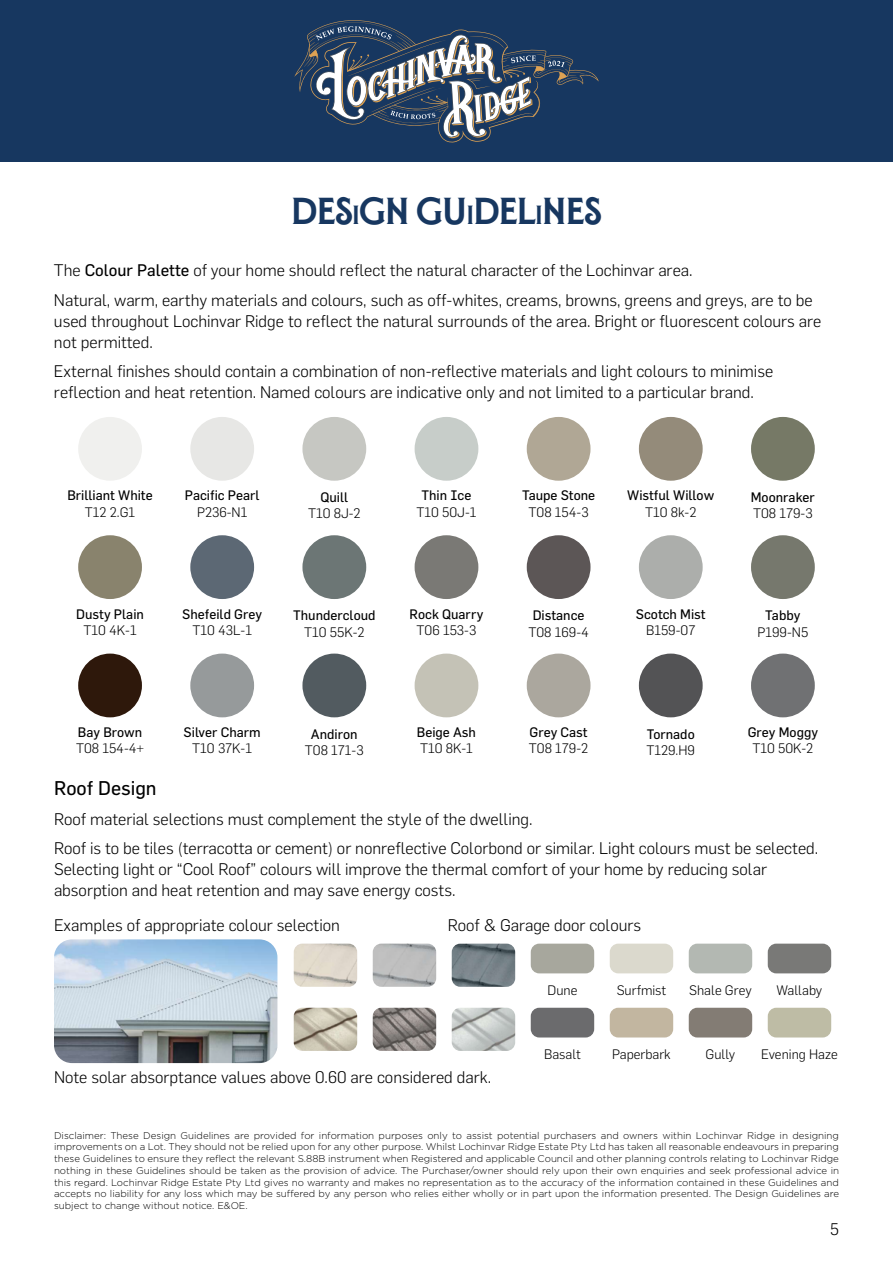
<style>
.page{position:relative;width:893px;height:1263px;background:#fff}
.page>*{position:absolute;margin:0;border:0;box-sizing:border-box;transform-origin:0 0}
.t1{font:37.5px "Montecatini Pro Stretto Ultra";color:#173760}
.t2{font:19.5px "Flama";color:#000}
.t3{font:300 16.5px/21px "Flama";color:#000}
.t4{font:300 13.5px "Flama";color:#000}
.t5{font:13.5px "Flama";color:#000}
.t6{font:300 9.75px/11.7px "Gotham";color:#000;text-align:justify}
.s1{font-size:26.25px}
.s2{font-weight:400}
</style>
<div class="page">
<div style="left:0;top:0;width:893px;height:162px;background:#173760"></div>
<svg style="left:294px;top:20px;width:305px;height:122px"></svg>
<div style="left:78px;top:417px;width:64px;height:64px;background:#f0f0ee;border-radius:50%"></div>
<div style="left:190px;top:417px;width:64px;height:64px;background:#e7e7e5;border-radius:50%"></div>
<div style="left:302px;top:417px;width:64px;height:64px;background:#c6c7c2;border-radius:50%"></div>
<div style="left:415px;top:417px;width:63px;height:64px;background:#c7cdc9;border-radius:50%"></div>
<div style="left:527px;top:417px;width:63px;height:64px;background:#b0a795;border-radius:50%"></div>
<div style="left:639px;top:417px;width:64px;height:64px;background:#948b7a;border-radius:50%"></div>
<div style="left:751px;top:417px;width:64px;height:64px;background:#767966;border-radius:50%"></div>
<div style="left:78px;top:535px;width:64px;height:64px;background:#89836d;border-radius:50%"></div>
<div style="left:190px;top:535px;width:64px;height:64px;background:#5c6874;border-radius:50%"></div>
<div style="left:302px;top:535px;width:64px;height:64px;background:#6c7675;border-radius:50%"></div>
<div style="left:415px;top:535px;width:63px;height:64px;background:#7a7975;border-radius:50%"></div>
<div style="left:527px;top:535px;width:63px;height:64px;background:#5c5656;border-radius:50%"></div>
<div style="left:639px;top:535px;width:64px;height:64px;background:#acaeab;border-radius:50%"></div>
<div style="left:751px;top:535px;width:64px;height:64px;background:#76786d;border-radius:50%"></div>
<div style="left:78px;top:654px;width:64px;height:63px;background:#2e180b;border-radius:50%"></div>
<div style="left:190px;top:654px;width:64px;height:63px;background:#969a9b;border-radius:50%"></div>
<div style="left:302px;top:654px;width:64px;height:63px;background:#525b60;border-radius:50%"></div>
<div style="left:415px;top:654px;width:63px;height:63px;background:#c4c2b6;border-radius:50%"></div>
<div style="left:527px;top:654px;width:63px;height:63px;background:#aba79e;border-radius:50%"></div>
<div style="left:639px;top:654px;width:64px;height:63px;background:#535355;border-radius:50%"></div>
<div style="left:751px;top:654px;width:64px;height:63px;background:#707173;border-radius:50%"></div>
<img style="left:54px;top:939px;width:223px;height:124px">
<img style="left:294px;top:944px;width:63px;height:43px">
<img style="left:373px;top:944px;width:63px;height:43px">
<img style="left:452px;top:944px;width:63px;height:43px">
<div style="left:531px;top:944px;width:63px;height:29px;background:#a7a79d;border-radius:9px"></div>
<div style="left:610px;top:944px;width:63px;height:29px;background:#dbd9cd;border-radius:9px"></div>
<div style="left:689px;top:944px;width:63px;height:29px;background:#b3b8b2;border-radius:9px"></div>
<div style="left:768px;top:944px;width:63px;height:29px;background:#797977;border-radius:9px"></div>
<img style="left:294px;top:1008px;width:63px;height:43px">
<img style="left:373px;top:1008px;width:63px;height:43px">
<img style="left:452px;top:1008px;width:63px;height:43px">
<div style="left:531px;top:1008px;width:63px;height:29px;background:#6b6b6d;border-radius:9px"></div>
<div style="left:610px;top:1008px;width:63px;height:29px;background:#c2b6a0;border-radius:9px"></div>
<div style="left:689px;top:1008px;width:63px;height:29px;background:#837c74;border-radius:9px"></div>
<div style="left:768px;top:1008px;width:63px;height:29px;background:#bebca5;border-radius:9px"></div>
<h1 class="t1" style="left:292px;top:189px;width:311px">DES<span class="s1">I</span>GN GU<span class="s1">I</span>DEL<span class="s1">I</span>NES</h1>
<h3 class="t3" style="left:54px;top:255px;width:760px;line-height:29.5px">The <span class="s2">Colour Palette</span> of your home should reflect the natural character of the Lochinvar area.<br>Natural, warm, earthy materials and colours, such as off-whites, creams, browns, greens and greys, are to be</h3>
<h3 class="t3" style="left:54px;top:309px;width:769px">used throughout Lochinvar Ridge to reflect the natural surrounds of the area. Bright or fluorescent colours are not permitted.</h3>
<h3 class="t3" style="left:54px;top:360px;width:721px">External finishes should contain a combination of non-reflective materials and light colours to minimise reflection and heat retention. Named colours are indicative only and not limited to a particular brand.</h3>
<h3 class="t5" style="left:67px;top:487px;width:87px">Brilliant White</h3>
<h3 class="t4" style="left:85px;top:503px;width:52px">T12 2.G1</h3>
<h3 class="t5" style="left:185px;top:487px;width:76px">Pacific Pearl</h3>
<h3 class="t4" style="left:197px;top:503px;width:52px">P236-N1</h3>
<h3 class="t5" style="left:321px;top:489px;width:29px">Quill</h3>
<h3 class="t4" style="left:308px;top:504px;width:54px">T10 8J-2</h3>
<h3 class="t5" style="left:421px;top:487px;width:51px">Thin Ice</h3>
<h3 class="t4" style="left:416px;top:503px;width:61px">T10 50J-1</h3>
<h3 class="t5" style="left:522px;top:487px;width:75px">Taupe Stone</h3>
<h3 class="t4" style="left:529px;top:503px;width:62px">T08 154-3</h3>
<h3 class="t5" style="left:627px;top:487px;width:89px">Wistful Willow</h3>
<h3 class="t4" style="left:645px;top:503px;width:53px">T10 8k-2</h3>
<h3 class="t5" style="left:751px;top:489px;width:66px">Moonraker</h3>
<h3 class="t4" style="left:753px;top:504px;width:61px">T08 179-3</h3>
<h3 class="t5" style="left:76px;top:606px;width:69px">Dusty Plain</h3>
<h3 class="t4" style="left:83px;top:621px;width:55px">T10 4K-1</h3>
<h3 class="t5" style="left:182px;top:606px;width:81px">Shefeild Grey</h3>
<h3 class="t4" style="left:192px;top:621px;width:61px">T10 43L-1</h3>
<h3 class="t5" style="left:293px;top:607px;width:84px">Thundercloud</h3>
<h3 class="t4" style="left:304px;top:623px;width:62px">T10 55K-2</h3>
<h3 class="t5" style="left:410px;top:606px;width:75px">Rock Quarry</h3>
<h3 class="t4" style="left:417px;top:621px;width:61px">T06 153-3</h3>
<h3 class="t5" style="left:533px;top:607px;width:53px">Distance</h3>
<h3 class="t4" style="left:528px;top:623px;width:62px">T08 169-4</h3>
<h3 class="t5" style="left:636px;top:606px;width:71px">Scotch Mist</h3>
<h3 class="t4" style="left:646px;top:621px;width:51px">B159-07</h3>
<h3 class="t5" style="left:765px;top:607px;width:37px">Tabby</h3>
<h3 class="t4" style="left:757px;top:623px;width:52px">P199-N5</h3>
<h3 class="t5" style="left:78px;top:724px;width:66px">Bay Brown</h3>
<h3 class="t4" style="left:76px;top:739px;width:70px">T08 154-4+</h3>
<h3 class="t5" style="left:184px;top:724px;width:79px">Silver Charm</h3>
<h3 class="t4" style="left:192px;top:739px;width:61px">T10 37K-1</h3>
<h3 class="t5" style="left:311px;top:726px;width:48px">Andiron</h3>
<h3 class="t4" style="left:305px;top:741px;width:60px">T08 171-3</h3>
<h3 class="t5" style="left:417px;top:724px;width:61px">Beige Ash</h3>
<h3 class="t4" style="left:420px;top:739px;width:54px">T10 8K-1</h3>
<h3 class="t5" style="left:529px;top:724px;width:60px">Grey Cast</h3>
<h3 class="t4" style="left:529px;top:739px;width:61px">T08 179-2</h3>
<h3 class="t5" style="left:647px;top:726px;width:50px">Tornado</h3>
<h3 class="t4" style="left:646px;top:741px;width:50px">T129.H9</h3>
<h3 class="t5" style="left:748px;top:724px;width:72px">Grey Moggy</h3>
<h3 class="t4" style="left:752px;top:739px;width:62px">T10 50K-2</h3>
<h2 class="t2" style="left:54px;top:777px;width:104px">Roof Design</h2>
<h3 class="t3" style="left:54px;top:803px;width:766px;line-height:29.5px">Roof material selections must complement the style of the dwelling.<br>Roof is to be tiles (terracotta or cement) or nonreflective Colorbond or similar. Light colours must be selected.</h3>
<h3 class="t3" style="left:54px;top:858px;width:714px">Selecting light or “Cool Roof” colours will improve the thermal comfort of your home by reducing solar absorption and heat retention and may save energy costs.</h3>
<h3 class="t3" style="left:54px;top:914px;width:287px">Examples of appropriate colour selection</h3>
<h3 class="t3" style="left:448px;top:914px;width:195px">Roof &amp; Garage door colours</h3>
<h3 class="t4" style="left:548px;top:981px;width:31px">Dune</h3>
<h3 class="t4" style="left:617px;top:981px;width:51px">Surfmist</h3>
<h3 class="t4" style="left:689px;top:981px;width:64px">Shale Grey</h3>
<h3 class="t4" style="left:777px;top:981px;width:47px">Wallaby</h3>
<h3 class="t3" style="left:54px;top:1066px;width:439px">Note solar absorptance values above 0.60 are considered dark.</h3>
<h3 class="t4" style="left:544px;top:1045px;width:38px">Basalt</h3>
<h3 class="t4" style="left:612px;top:1045px;width:60px">Paperbark</h3>
<h3 class="t4" style="left:706px;top:1045px;width:31px">Gully</h3>
<h3 class="t4" style="left:761px;top:1045px;width:78px">Evening Haze</h3>
<p class="t6" style="left:54px;top:1129px;width:787px">Disclaimer: These Design Guidelines are provided for information purposes only to assist potential purchasers and owners within Lochinvar Ridge in designing improvements on a Lot. They should not be relied upon for any other purpose. Whilst Lochinvar Ridge Estate Pty Ltd has taken all reasonable endeavours in preparing these Guidelines to ensure they reflect the relevant S.88B instrument when Registered and applicable Council and other planning controls relating to Lochinvar Ridge nothing in these Guidelines should be taken as the provision of advice. The Purchaser/owner should rely upon their own enquiries and seek professional advice in this regard. Lochinvar Ridge Estate Pty Ltd gives no warranty and makes no representation as to the accuracy of the information contained in these Guidelines and accepts no liability for any loss which may be suffered by any person who relies either wholly or in part upon the information presented. The Design Guidelines are subject to change without notice. E&amp;OE.</p>
<h3 class="t3" style="left:830px;top:1218px;width:10px">5</h3>
</div>
